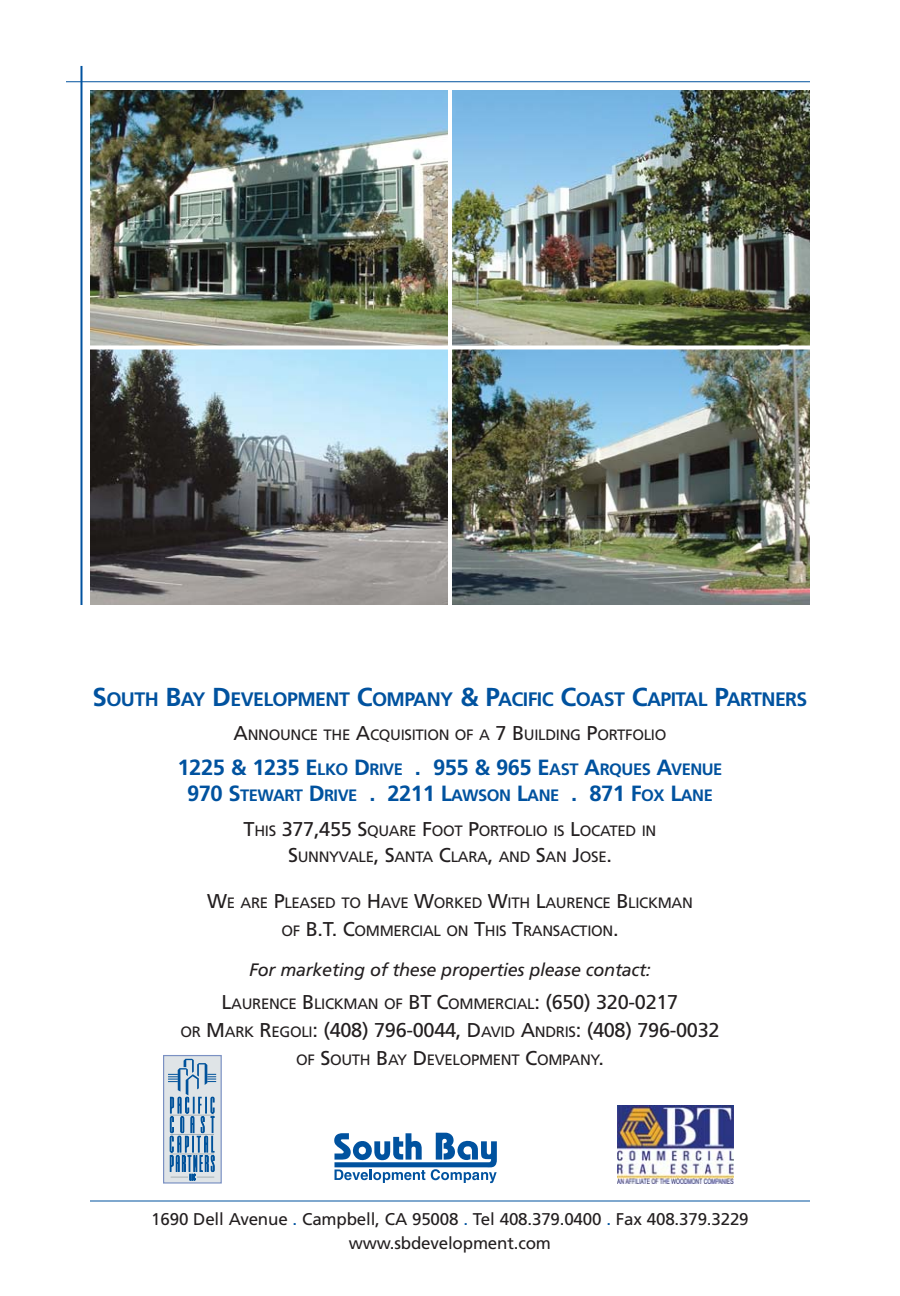
<style>
.page{position:relative;width:900px;height:1296px;background:#fff}
.page>*{position:absolute;margin:0;border:0;box-sizing:border-box;transform-origin:0 0}
.t1{font:700 22px "Frutiger";letter-spacing:-.02em;color:#00529f}
.t2{font:20px "Frutiger";letter-spacing:-.015em;color:#231f20}
.t3{font:700 19.6px "Frutiger";letter-spacing:-.03em;color:#00529f}
.t4{font:italic 18px "Frutiger";letter-spacing:-.015em;color:#231f20}
.t5{font:17px/24px "Frutiger";letter-spacing:-.01em;color:#231f20;text-align:center}
.t6{font:700 16.4px "Frutiger";letter-spacing:-.03em;color:#00529f}
.t7{font:15px/26px "Frutiger";letter-spacing:-.02em;color:#231f20;text-align:center}
.s1{font-size:26px}
.s2{font-size:20px}
.s3{font-size:16.4px}
.s4{font-size:22px}
.s5{font-size:15px}
.s6{color:#00529f}
</style>
<div class="page">
<hr style="left:90px;top:1200px;width:720px;height:2px;background:#00529f">
<svg style="left:334px;top:1133px;width:163px;height:50px"></svg>
<img style="left:90px;top:90px;width:358px;height:256px">
<svg style="left:90px;top:350px;width:358px;height:255px;background:#788185"></svg>
<img style="left:452px;top:90px;width:358px;height:256px">
<img style="left:452px;top:350px;width:358px;height:255px">
<hr style="left:66px;top:81px;width:744px;height:1px;background:#00529f">
<hr style="left:80px;top:66px;width:2px;height:539px;background:#00529f">
<svg style="left:90px;top:349px;width:720px;height:1px"></svg>
<hr style="left:448px;top:85px;width:4px;height:533px;background:#fff">
<img style="left:617px;top:1105px;width:116px;height:78px">
<div style="left:164px;top:1056px;width:57px;height:127px;background:#dfe4e7"></div>
<div style="left:163px;top:1055px;width:59px;height:128px;border:1px solid #7b91c3"></div>
<svg style="left:168px;top:1059px;width:48px;height:121px"></svg>
<h3 class="t3" style="left:93px;top:691px;width:716px"><span class="s1">S</span>OUTH <span class="s1">B</span>AY <span class="s1">D</span>EVELOPMENT <span class="s1">C</span>OMPANY <span class="s1">&amp; P</span>ACIFIC <span class="s1">C</span>OAST <span class="s1">C</span>APITAL <span class="s1">P</span>ARTNERS</h3>
<p class="t7" style="left:234px;top:723px;width:434px"><span class="s2">A</span>NNOUNCE THE <span class="s2">A</span>CQUISITION OF A <span class="s2">7 B</span>UILDING <span class="s2">P</span>ORTFOLIO</p>
<h1 class="t1" style="left:178px;top:759px;width:546px">1225 &amp; 1235 E<span class="s3">LKO</span> D<span class="s3">RIVE</span> . 955 &amp; 965 E<span class="s3">AST</span> A<span class="s3">RQUES</span> A<span class="s3">VENUE</span></h1>
<p class="t6" style="left:187px;top:789px;width:527px"><span class="s4">970 S</span>TEWART <span class="s4">D</span>RIVE <span class="s4">. 2211 L</span>AWSON <span class="s4">L</span>ANE <span class="s4">. 871 F</span>OX <span class="s4">L</span>ANE</p>
<p class="t7" style="left:244px;top:819px;width:414px"><span class="s2">T</span>HIS <span class="s2">377,455 S</span>QUARE <span class="s2">F</span>OOT <span class="s2">P</span>ORTFOLIO IS <span class="s2">L</span>OCATED IN<br><span class="s2">S</span>UNNYVALE<span class="s2">, S</span>ANTA <span class="s2">C</span>LARA<span class="s2">,</span> AND <span class="s2">S</span>AN <span class="s2">J</span>OSE<span class="s2">.</span></p>
<p class="t7" style="left:207px;top:890px;width:487px;line-height:28px"><span class="s2">W</span>E ARE <span class="s2">P</span>LEASED TO <span class="s2">H</span>AVE <span class="s2">W</span>ORKED <span class="s2">W</span>ITH <span class="s2">L</span>AURENCE <span class="s2">B</span>LICKMAN<br>OF <span class="s2">B.T. C</span>OMMERCIAL ON <span class="s2">T</span>HIS <span class="s2">T</span>RANSACTION<span class="s2">.</span></p>
<p class="t4" style="left:249px;top:963px;width:403px">For marketing of these properties please contact:</p>
<p class="t7" style="left:222px;top:992px;width:458px"><span class="s2">L</span>AURENCE <span class="s2">B</span>LICKMAN OF <span class="s2">BT C</span>OMMERCIAL<span class="s2">: (650) 320-0217</span></p>
<h2 class="t2" style="left:180px;top:1022px;width:541px"><span class="s5">OR</span> M<span class="s5">ARK</span> R<span class="s5">EGOLI</span>: (408) 796-0044, D<span class="s5">AVID</span> A<span class="s5">NDRIS</span>: (408) 796-0032</h2>
<p class="t7" style="left:296px;top:1048px;width:309px">OF <span class="s2">S</span>OUTH <span class="s2">B</span>AY <span class="s2">D</span>EVELOPMENT <span class="s2">C</span>OMPANY<span class="s2">.</span></p>
<p class="t5" style="left:151px;top:1209px;width:599px">1690 Dell Avenue <span class="s6">.</span> Campbell, CA 95008 <span class="s6">.</span> Tel 408.379.0400 <span class="s6">.</span> Fax 408.379.3229 www.sbdevelopment.com</p>
</div>
